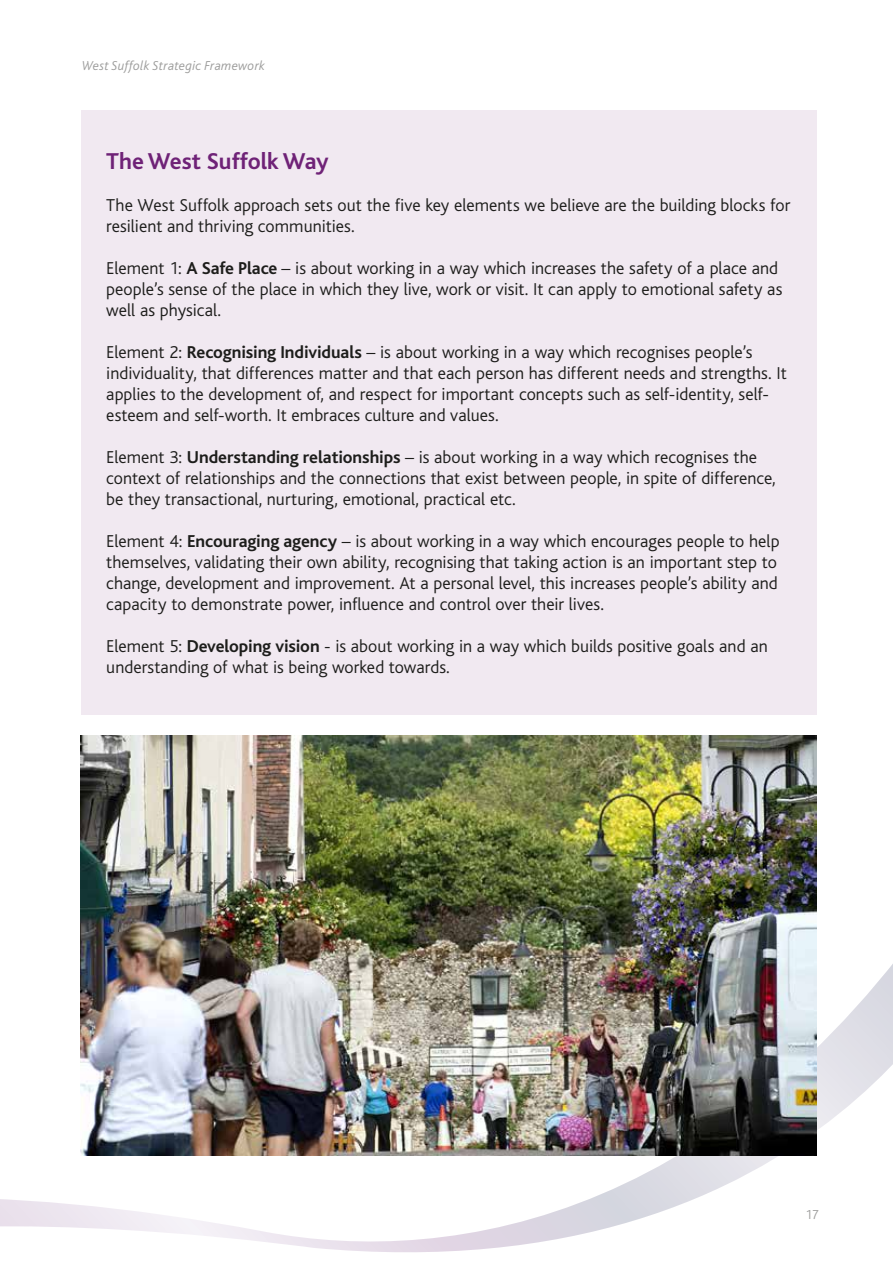
<style>
.page{position:relative;width:893px;height:1263px;background:#fff}
.page>*{position:absolute;margin:0;border:0;box-sizing:border-box;transform-origin:0 0}
.t1{font:700 24px "Bliss";color:#6f2277}
.t2{font:300 18px/21px "Bliss";color:#1d1d1b}
.t3{font:italic 300 13.5px "Bliss";letter-spacing:.02em;color:#9d9d9c}
.t4{font:300 13.5px "Bliss";color:#9d9d9c}
.s1{font-weight:700}
</style>
<div class="page">
<svg style="left:0;top:862px;width:893px;height:390px"></svg>
<div style="left:81px;top:111px;width:735px;height:604px;background:#f1e9f1"></div>
<img style="left:81px;top:736px;width:735px;height:420px">
<p class="t3" style="left:82px;top:58px;width:184px">West Suffolk Strategic Framework</p>
<h1 class="t1" style="left:106px;top:148px;width:224px">The West Suffolk Way</h1>
<p class="t2" style="left:106px;top:194px;width:685px">The West Suffolk approach sets out the five key elements we believe are the building blocks for resilient and thriving communities.</p>
<p class="t2" style="left:106px;top:257px;width:678px">Element 1: <span class="s1">A Safe Place</span> – is about working in a way which increases the safety of a place and people’s sense of the place in which they live, work or visit. It can apply to emotional safety as well as physical.</p>
<p class="t2" style="left:106px;top:341px;width:682px">Element 2: <span class="s1">Recognising Individuals</span> – is about working in a way which recognises people’s individuality, that differences matter and that each person has different needs and strengths. It applies to the development of, and respect for important concepts such as self-identity, self&shy;esteem and self-worth. It embraces culture and values.</p>
<p class="t2" style="left:106px;top:446px;width:671px">Element 3: <span class="s1">Understanding relationships</span> – is about working in a way which recognises the context of relationships and the connections that exist between people, in spite of difference, be they transactional, nurturing, emotional, practical etc.</p>
<p class="t2" style="left:106px;top:530px;width:675px">Element 4: <span class="s1">Encouraging agency</span> – is about working in a way which encourages people to help themselves, validating their own ability, recognising that taking action is an important step to change, development and improvement. At a personal level, this increases people’s ability and capacity to demonstrate power, influence and control over their lives.</p>
<p class="t2" style="left:106px;top:635px;width:663px">Element 5: <span class="s1">Developing vision</span> - is about working in a way which builds positive goals and an understanding of what is being worked towards.</p>
<p class="t4" style="left:806px;top:1207px;width:15px">17</p>
</div>
